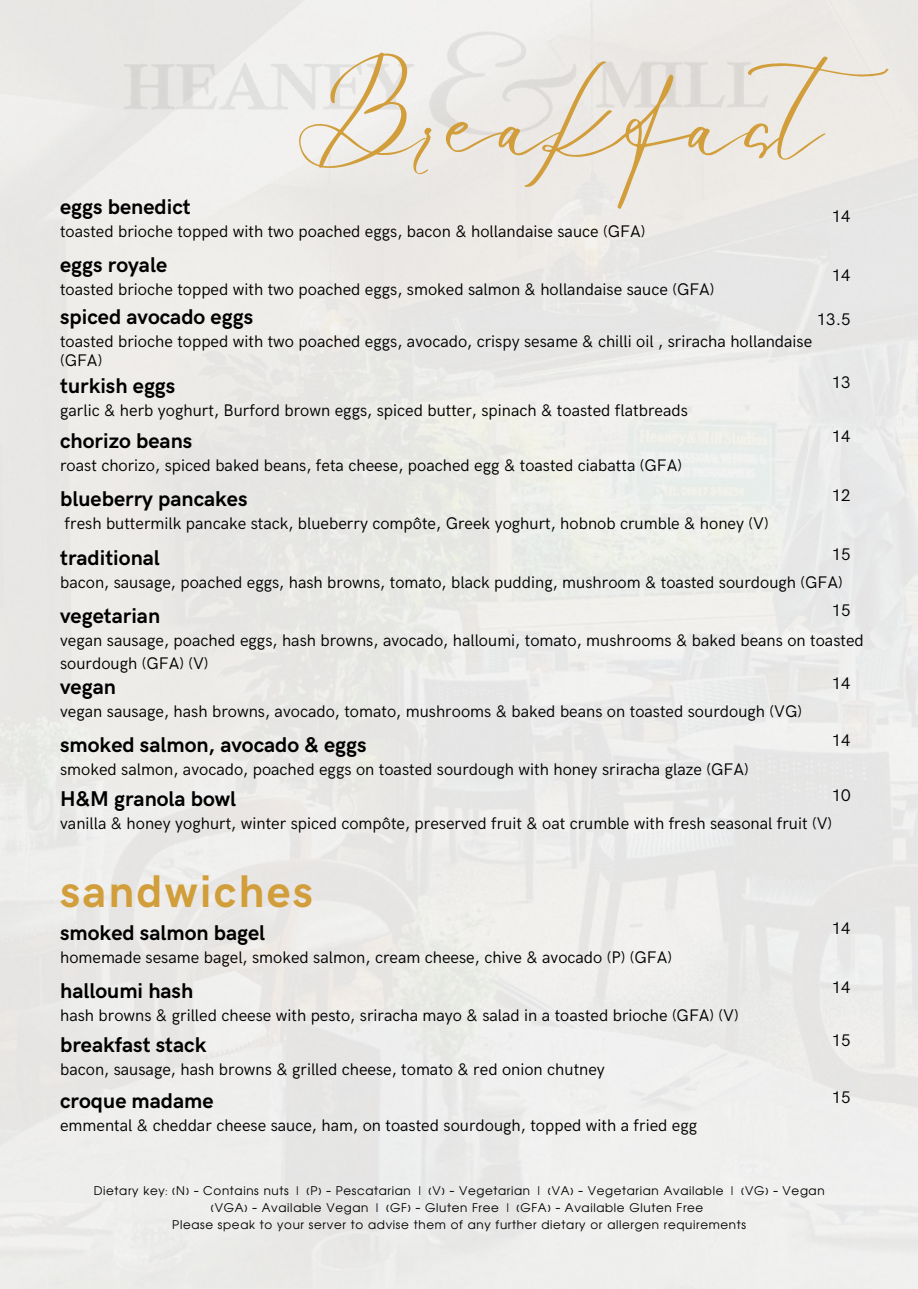
<style>
.page{position:relative;width:918px;height:1289px;background:#fff}
.page>*{position:absolute;margin:0;border:0;box-sizing:border-box;transform-origin:0 0}
.t1{font:84.15px "Le Jour Script";color:#d19e3b}
.t2{font:700 45.9px "HK Grotesk";letter-spacing:.045em;color:#d19e3b}
.t3{font:700 21.45px "HK Grotesk";color:#000}
.t4{font:16.8px/19.2px "HK Grotesk";color:#000}
.t5{font:12.9px "Aharoni CLM";letter-spacing:.05em;color:#000}
</style>
<div class="page">
<img style="left:95px;top:28px;width:729px;height:111px">
<p class="t1" style="left:295px;top:69px;width:630px">Breakfast</p>
<p class="t3" style="left:60px;top:194px;width:132px">eggs benedict</p>
<h1 class="t4" style="left:60px;top:222px;width:587px">toasted brioche topped with two poached eggs, bacon &amp; hollandaise sauce (GFA)</h1>
<h3 class="t3" style="left:60px;top:253px;width:109px">eggs royale</h3>
<h4 class="t4" style="left:60px;top:280px;width:656px">toasted brioche topped with two poached eggs, smoked salmon &amp; hollandaise sauce (GFA)</h4>
<p class="t3" style="left:60px;top:305px;width:195px">spiced avocado eggs</p>
<h3 class="t4" style="left:60px;top:332px;width:754px">toasted brioche topped with two poached eggs, avocado, crispy sesame &amp; chilli oil , sriracha hollandaise (GFA)</h3>
<h3 class="t4" style="left:832px;top:207px;width:20px">14</h3>
<p class="t4" style="left:832px;top:266px;width:20px">14</p>
<h4 class="t4" style="left:817px;top:311px;width:35px">13.5</h4>
<p class="t3" style="left:60px;top:374px;width:117px">turkish eggs</p>
<h3 class="t4" style="left:60px;top:401px;width:629px">garlic &amp; herb yoghurt, Burford brown eggs, spiced butter, spinach &amp; toasted flatbreads</h3>
<h4 class="t3" style="left:60px;top:428px;width:134px">chorizo beans</h4>
<h3 class="t4" style="left:60px;top:456px;width:623px">roast chorizo, spiced baked beans, feta cheese, poached egg &amp; toasted ciabatta (GFA)</h3>
<h4 class="t3" style="left:60px;top:487px;width:189px">blueberry pancakes</h4>
<h3 class="t4" style="left:65px;top:514px;width:706px">fresh buttermilk pancake stack, blueberry compôte, Greek yoghurt, hobnob crumble &amp; honey (V)</h3>
<h4 class="t4" style="left:832px;top:373px;width:20px">13</h4>
<p class="t4" style="left:832px;top:428px;width:20px">14</p>
<p class="t4" style="left:832px;top:486px;width:20px">12</p>
<p class="t4" style="left:832px;top:544px;width:20px">15</p>
<h4 class="t3" style="left:60px;top:545px;width:101px">traditional</h4>
<h3 class="t4" style="left:60px;top:573px;width:784px">bacon, sausage, poached eggs, hash browns, tomato, black pudding, mushroom &amp; toasted sourdough (GFA)</h3>
<p class="t4" style="left:832px;top:601px;width:20px">15</p>
<h4 class="t3" style="left:60px;top:604px;width:101px">vegetarian</h4>
<h3 class="t4" style="left:60px;top:629px;width:805px;line-height:23px">vegan sausage, poached eggs, hash browns, avocado, halloumi, tomato, mushrooms &amp; baked beans on toasted sourdough (GFA) (V)</h3>
<h4 class="t3" style="left:60px;top:675px;width:57px">vegan</h4>
<p class="t4" style="left:60px;top:702px;width:743px">vegan sausage, hash browns, avocado, tomato, mushrooms &amp; baked beans on toasted sourdough (VG)</p>
<p class="t3" style="left:60px;top:732px;width:308px">smoked salmon, avocado &amp; eggs</p>
<h4 class="t4" style="left:60px;top:759px;width:690px">smoked salmon, avocado, poached eggs on toasted sourdough with honey sriracha glaze (GFA)</h4>
<h3 class="t4" style="left:832px;top:674px;width:20px">14</h3>
<h3 class="t4" style="left:832px;top:731px;width:20px">14</h3>
<h3 class="t4" style="left:832px;top:786px;width:20px">10</h3>
<p class="t3" style="left:60px;top:786px;width:178px">H&amp;M granola bowl</p>
<h4 class="t4" style="left:60px;top:814px;width:774px">vanilla &amp; honey yoghurt, winter spiced compôte, preserved fruit &amp; oat crumble with fresh seasonal fruit (V)</h4>
<h4 class="t2" style="left:60px;top:865px;width:255px">sandwiches</h4>
<h3 class="t3" style="left:60px;top:920px;width:207px">smoked salmon bagel</h3>
<p class="t4" style="left:60px;top:947px;width:613px">homemade sesame bagel, smoked salmon, cream cheese, chive &amp; avocado (P) (GFA)</p>
<h3 class="t3" style="left:60px;top:978px;width:135px">halloumi hash</h3>
<p class="t4" style="left:60px;top:1006px;width:680px">hash browns &amp; grilled cheese with pesto, sriracha mayo &amp; salad in a toasted brioche (GFA) (V)</p>
<p class="t3" style="left:60px;top:1032px;width:148px">breakfast stack</p>
<h3 class="t4" style="left:60px;top:1059px;width:546px">bacon, sausage, hash browns &amp; grilled cheese, tomato &amp; red onion chutney</h3>
<p class="t3" style="left:60px;top:1088px;width:155px">croque madame</p>
<h4 class="t4" style="left:60px;top:1116px;width:639px">emmental &amp; cheddar cheese sauce, ham, on toasted sourdough, topped with a fried egg</h4>
<h4 class="t4" style="left:832px;top:919px;width:20px">14</h4>
<h4 class="t4" style="left:832px;top:977px;width:20px">14</h4>
<h4 class="t4" style="left:832px;top:1031px;width:20px">15</h4>
<h3 class="t4" style="left:832px;top:1087px;width:20px">15</h3>
<p class="t5" style="left:94px;top:1183px;width:732px">Dietary key: (N) - Contains nuts | (P) - Pescatarian | (V) - Vegetarian | (VA) - Vegetarian Available | (VG) - Vegan</p>
<h4 class="t5" style="left:211px;top:1201px;width:494px">(VGA) - Available Vegan | (GF) - Gluten Free | (GFA) - Available Gluten Free</h4>
<p class="t5" style="left:172px;top:1218px;width:575px">Please speak to your server to advise them of any further dietary or allergen requirements</p>
</div>
